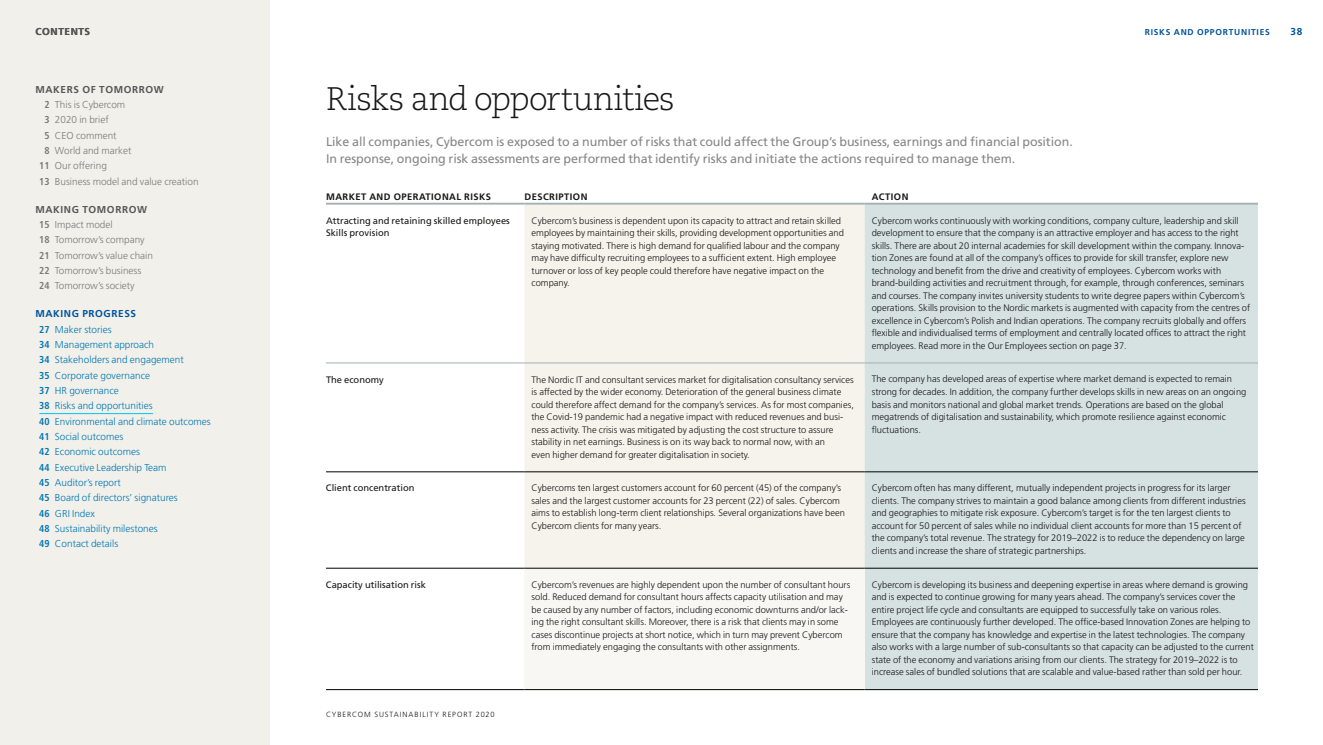
<style>
.page{position:relative;width:1323px;height:745px;background:#fff}
.page>*{position:absolute;margin:0;border:0;box-sizing:border-box;transform-origin:0 0}
.t1{font:300 32.5px "Caecilia LT Std";letter-spacing:-.02em;color:#181716}
.t2{font:12.5px/17.5px "Frutiger LT Std";letter-spacing:-.005em;color:#868686}
.t3{font:300 10px/15.4px "Frutiger LT Std";color:#0077b2}
.t4{font:300 10px/15.4px "Frutiger LT Std";color:#797978}
.t5{font:700 10px "Frutiger LT Std";letter-spacing:.06em;color:#565655}
.t6{font:700 10px "Frutiger LT Std";color:#00539e}
.t7{font:300 9.38px/12.5px "Frutiger LT Std";color:#181716}
.t8{font:9.38px/12.5px "Frutiger LT Std";color:#181716}
.t9{font:700 9.38px "Frutiger LT Std";letter-spacing:.05em;color:#181716}
.t10{font:700 8.5px "Frutiger LT Std";color:#00539e}
.t11{font:300 7.5px "Frutiger LT Std";letter-spacing:.125em;color:#181716}
.s1{font-weight:700;font-stretch:condensed}
.s2{font-weight:700;color:#565655}
.s3{font-weight:700;color:#00539e}
</style>
<div class="page">
<div style="left:0;top:0;width:269px;height:744px;background:#f2f0ea"></div>
<div style="left:524px;top:204px;width:341px;height:363px;background:#f5f3ec"></div>
<div style="left:865px;top:204px;width:393px;height:485px;background:#d6e1e2"></div>
<div style="left:524px;top:568px;width:341px;height:121px;background:#f8f7f3"></div>
<hr style="left:326px;top:471px;width:198px;height:1px;background:#000">
<hr style="left:524px;top:471px;width:341px;height:1px;background:#000">
<hr style="left:865px;top:471px;width:393px;height:1px;background:#000">
<hr style="left:326px;top:567px;width:198px;height:1px;background:#000">
<hr style="left:524px;top:567px;width:341px;height:1px;background:#000">
<hr style="left:326px;top:202px;width:198px;height:2px;background:#a4b1b3">
<hr style="left:524px;top:202px;width:341px;height:2px;background:#a4b1b3">
<hr style="left:865px;top:202px;width:393px;height:2px;background:#a4b1b3">
<hr style="left:326px;top:689px;width:198px;height:1px;background:#000">
<hr style="left:524px;top:689px;width:341px;height:1px;background:#000">
<hr style="left:865px;top:567px;width:393px;height:1px;background:#000">
<hr style="left:865px;top:689px;width:393px;height:1px;background:#000">
<hr style="left:326px;top:362px;width:198px;height:1px;background:#a5b0b3">
<hr style="left:524px;top:362px;width:341px;height:1px;background:#a5b0b3">
<hr style="left:865px;top:362px;width:393px;height:1px;background:#a5b0b3">
<hr style="left:39px;top:413px;width:114px;height:1px;background:#00c6f4">
<p class="t5" style="left:35px;top:26px;width:56px">CONTENTS</p>
<p class="t6" style="left:1290px;top:26px;width:13px">38</p>
<p class="t10" style="left:1145px;top:27px;width:12px">RISKS</p>
<p class="t10" style="left:1174px;top:27px;width:8px">AND</p>
<p class="t10" style="left:1197px;top:27px;width:7px">OPPORTUNITIES</p>
<p class="t5" style="left:35px;top:83px;width:130px">MAKERS OF TOMORROW</p>
<p class="t4" style="left:44px;top:97px;width:82px"><span class="s1">2</span> This is Cybercom</p>
<p class="t4" style="left:44px;top:112px;width:66px"><span class="s1">3</span> 2020 in brief</p>
<p class="t4" style="left:44px;top:128px;width:74px"><span class="s1">5</span> CEO comment</p>
<p class="t4" style="left:44px;top:143px;width:88px"><span class="s1">8</span> World and market</p>
<p class="t4" style="left:39px;top:158px;width:69px"><span class="s1">11</span> Our offering</p>
<p class="t4" style="left:39px;top:174px;width:161px"><span class="s1">13</span> Business model and value creation</p>
<p class="t4" style="left:39px;top:201px;width:115px;text-indent:-4px"><span class="s2">MAKING TOMORROW<br></span><span class="s1">15</span> Impact model<br><span class="s1">18</span> Tomorrow’s company<br><span class="s1">21</span> Tomorrow’s value chain<br><span class="s1">22</span> Tomorrow’s business<br><span class="s1">24</span> Tomorrow’s society</p>
<p class="t3" style="left:39px;top:306px;width:173px;text-indent:-4px"><span class="s3">MAKING PROGRESS<br></span><span class="s1">27</span> Maker stories<br><span class="s1">34</span> Management approach<br><span class="s1">34</span> Stakeholders and engagement<br><span class="s1">35</span> Corporate governance<br><span class="s1">37</span> HR governance<br><span class="s1">38</span> Risks and opportunities<br><span class="s1">40</span> Environmental and climate outcomes<br><span class="s1">41</span> Social outcomes<br><span class="s1">42</span> Economic outcomes<br><span class="s1">44</span> Executive Leadership Team<br><span class="s1">45</span> Auditor’s report<br><span class="s1">45</span> Board of directors’ signatures<br><span class="s1">46</span> GRI Index<br><span class="s1">48</span> Sustainability milestones<br><span class="s1">49</span> Contact details</p>
<h1 class="t1" style="left:326px;top:81px;width:350px">Risks and opportunities</h1>
<p class="t2" style="left:326px;top:133px;width:748px">Like all companies, Cybercom is exposed to a number of risks that could affect the Group’s business, earnings and financial position.<br>In response, ongoing risk assessments are performed that identify risks and initiate the actions required to manage them.</p>
<p class="t9" style="left:326px;top:191px;width:167px">MARKET AND OPERATIONAL RISKS</p>
<p class="t9" style="left:524px;top:191px;width:65px">DESCRIPTION</p>
<p class="t9" style="left:872px;top:191px;width:38px">ACTION</p>
<p class="t8" style="left:326px;top:214px;width:185px">Attracting and retaining skilled employees<br>Skills provision</p>
<p class="t7" style="left:531px;top:214px;width:314px">Cybercom’s business is dependent upon its capacity to attract and retain skilled employees by maintaining their skills, providing development opportunities and staying motivated. There is high demand for qualified labour and the company may have difficulty recruiting employees to a sufficient extent. High employee turnover or loss of key people could therefore have negative impact on the company.</p>
<p class="t7" style="left:872px;top:214px;width:380px">Cybercom works continuously with working conditions, company culture, leadership and skill development to ensure that the company is an attractive employer and has access to the right skills. There are about 20 internal academies for skill development within the company. Innova&shy;tion Zones are found at all of the company’s offices to provide for skill transfer, explore new technology and benefit from the drive and creativity of employees. Cybercom works with brand-building activities and recruitment through, for example, through conferences, seminars and courses. The company invites university students to write degree papers within Cybercom’s operations. Skills provision to the Nordic markets is augmented with capacity from the centres of excellence in Cybercom’s Polish and Indian operations. The company recruits globally and offers flexible and individualised terms of employment and centrally located offices to attract the right employees. Read more in the Our Employees section on page 37.</p>
<p class="t8" style="left:326px;top:373px;width:59px">The economy</p>
<p class="t7" style="left:531px;top:373px;width:324px">The Nordic IT and consultant services market for digitalisation consultancy services is affected by the wider economy. Deterioration of the general business climate could therefore affect demand for the company’s services. As for most companies, the Covid-19 pandemic had a negative impact with reduced revenues and busi&shy;ness activity. The crisis was mitigated by adjusting the cost structure to assure stability in net earnings. Business is on its way back to normal now, with an<br>even higher demand for greater digitalisation in society.</p>
<p class="t7" style="left:872px;top:373px;width:376px">The company has developed areas of expertise where market demand is expected to remain strong for decades. In addition, the company further develops skills in new areas on an ongoing basis and monitors national and global market trends. Operations are based on the global megatrends of digitalisation and sustainability, which promote resilience against economic fluctuations.</p>
<p class="t8" style="left:326px;top:481px;width:90px">Client concentration</p>
<p class="t7" style="left:531px;top:481px;width:315px">Cybercoms ten largest customers account for 60 percent (45) of the company’s sales and the largest customer accounts for 23 percent (22) of sales. Cybercom aims to establish long-term client relationships. Several organizations have been Cybercom clients for many years.</p>
<p class="t7" style="left:872px;top:481px;width:375px">Cybercom often has many different, mutually independent projects in progress for its larger clients. The company strives to maintain a good balance among clients from different industries and geographies to mitigate risk exposure. Cybercom’s target is for the ten largest clients to account for 50 percent of sales while no individual client accounts for more than 15 percent of the company’s total revenue. The strategy for 2019–2022 is to reduce the dependency on large clients and increase the share of strategic partnerships.</p>
<p class="t8" style="left:326px;top:578px;width:102px">Capacity utilisation risk</p>
<p class="t7" style="left:531px;top:578px;width:320px">Cybercom’s revenues are highly dependent upon the number of consultant hours sold. Reduced demand for consultant hours affects capacity utilisation and may be caused by any number of factors, including economic downturns and/or lack&shy;ing the right consultant skills. Moreover, there is a risk that clients may in some cases discontinue projects at short notice, which in turn may prevent Cybercom from immediately engaging the consultants with other assignments.</p>
<p class="t7" style="left:872px;top:578px;width:384px">Cybercom is developing its business and deepening expertise in areas where demand is growing and is expected to continue growing for many years ahead. The company’s services cover the entire project life cycle and consultants are equipped to successfully take on various roles.<br>Employees are continuously further developed. The office-based Innovation Zones are helping to ensure that the company has knowledge and expertise in the latest technologies. The company also works with a large number of sub-consultants so that capacity can be adjusted to the current state of the economy and variations arising from our clients. The strategy for 2019–2022 is to increase sales of bundled solutions that are scalable and value-based rather than sold per hour.</p>
<p class="t11" style="left:326px;top:709px;width:170px">CYBERCOM SUSTAINABILITY REPORT 2020</p>
</div>
